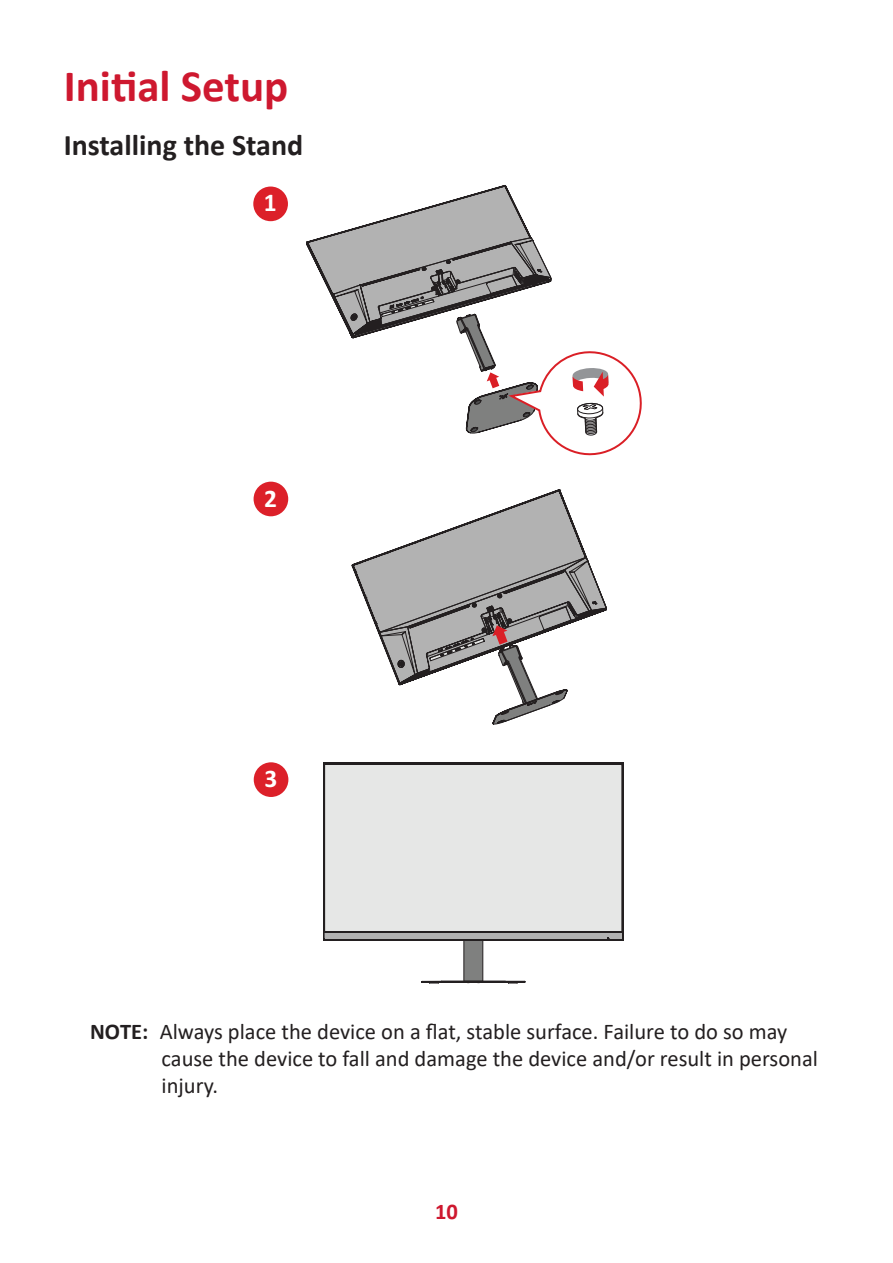
<style>
.page{position:relative;width:893px;height:1263px;background:#fff}
.page>*{position:absolute;margin:0;border:0;box-sizing:border-box;transform-origin:0 0}
.t1{font:700 45px "Calibri";color:#ce182f}
.t2{font:700 30px "Calibri";color:#231f20}
.t3{font:700 25.35px "Calibri";color:#fff}
.t4{font:22.5px/27px "Calibri";color:#231f20}
.t5{font:700 22.5px "Calibri";color:#ce182f}
.s1{font-weight:700}
</style>
<div class="page">
<div style="left:253px;top:187px;width:35px;height:34px;background:#dc2029;border-radius:50%"></div>
<svg style="left:306px;top:185px;width:336px;height:270px"></svg>
<div style="left:254px;top:482px;width:34px;height:34px;background:#dc2029;border-radius:50%"></div>
<svg style="left:351px;top:490px;width:256px;height:234px"></svg>
<div style="left:254px;top:762px;width:34px;height:35px;background:#dc2029;border-radius:50%"></div>
<svg style="left:323px;top:763px;width:300px;height:218px"></svg>
<h1 class="t1" style="left:64px;top:54px;width:226px">Initial Setup</h1>
<h2 class="t2" style="left:64px;top:124px;width:241px">Installing the Stand</h2>
<p class="t3" style="left:264px;top:185px;width:14px">1</p>
<p class="t3" style="left:264px;top:480px;width:14px">2</p>
<p class="t3" style="left:264px;top:761px;width:14px">3</p>
<p class="t4" style="left:162px;top:1017px;width:658px;text-indent:-71px"><span class="s1">NOTE:</span> Always place the device on a flat, stable surface. Failure to do so may cause the device to fall and damage the device and/or result in personal injury.</p>
<p class="t5" style="left:435px;top:1196px;width:24px">10</p>
</div>
